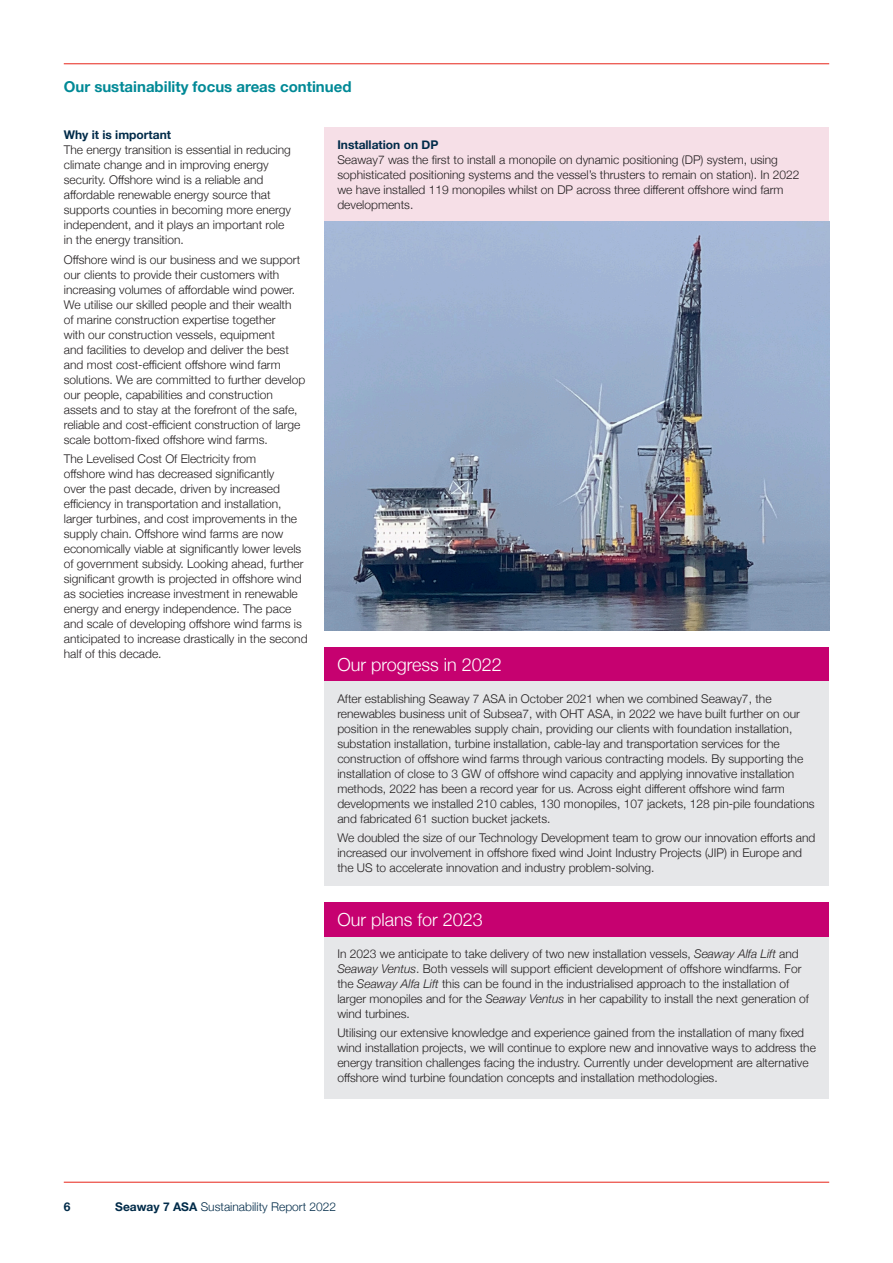
<style>
.page{position:relative;width:893px;height:1263px;background:#fff}
.page>*{position:absolute;margin:0;border:0;box-sizing:border-box;transform-origin:0 0}
.Heading_2_Risks{font:300 18px "Helvetica Neue";color:#fff}
.Running-Header{font:700 15px "Helvetica Neue";color:#008996}
.Bodytext{font:300 12px/15px "Helvetica Neue";color:#231f20}
.t1{font:300 12px "Helvetica Neue";color:#002b49}
.Heading_1{font:700 12px "Helvetica Neue";color:#002b49}
.s1{font-style:italic}
.s2{font-weight:700}
</style>
<div class="page">
<div style="left:325px;top:903px;width:504px;height:34px;background:#c60170"></div>
<div style="left:325px;top:937px;width:504px;height:161px;background:#e6e7e9"></div>
<div style="left:325px;top:128px;width:504px;height:94px;background:#f6dfe7"></div>
<img style="left:325px;top:222px;width:504px;height:409px">
<div style="left:325px;top:648px;width:504px;height:34px;background:#c60170"></div>
<div style="left:325px;top:682px;width:504px;height:204px;background:#e6e7e9"></div>
<hr style="left:64px;top:63px;width:765px;height:1px;background:#e72419">
<hr style="left:64px;top:1182px;width:765px;height:1px;background:#e72419">
<p class="Running-Header" style="left:64px;top:74px;width:289px">Our sustainability focus areas continued</p>
<p class="Heading_1" style="left:64px;top:126px;width:109px">Why it is important</p>
<p class="Bodytext" style="left:64px;top:142px;width:229px">The energy transition is essential in reducing climate change and in improving energy security. Offshore wind is a reliable and affordable renewable energy source that supports counties in becoming more energy independent, and it plays an important role in the energy transition.</p>
<p class="Bodytext" style="left:64px;top:251px;width:243px">Offshore wind is our business and we support our clients to provide their customers with increasing volumes of affordable wind power.<br>We utilise our skilled people and their wealth<br>of marine construction expertise together<br>with our construction vessels, equipment<br>and facilities to develop and deliver the best and most cost-efficient offshore wind farm solutions. We are committed to further develop our people, capabilities and construction assets and to stay at the forefront of the safe, reliable and cost-efficient construction of large scale bottom-fixed offshore wind farms.</p>
<p class="Bodytext" style="left:64px;top:450px;width:245px">The Levelised Cost Of Electricity from<br>offshore wind has decreased significantly<br>over the past decade, driven by increased efficiency in transportation and installation, larger turbines, and cost improvements in the supply chain. Offshore wind farms are now economically viable at significantly lower levels of government subsidy. Looking ahead, further significant growth is projected in offshore wind as societies increase investment in renewable energy and energy independence. The pace and scale of developing offshore wind farms is anticipated to increase drastically in the second half of this decade.</p>
<p class="Heading_1" style="left:337px;top:135px;width:103px">Installation on DP</p>
<p class="Bodytext" style="left:337px;top:151px;width:464px">Seaway7 was the first to install a monopile on dynamic positioning (DP) system, using sophisticated positioning systems and the vessel’s thrusters to remain on station). In 2022 we have installed 119 monopiles whilst on DP across three different offshore wind farm developments.</p>
<p class="Heading_2_Risks" style="left:337px;top:650px;width:166px">Our progress in 2022</p>
<p class="Bodytext" style="left:337px;top:690px;width:479px">After establishing Seaway 7 ASA in October 2021 when we combined Seaway7, the renewables business unit of Subsea7, with OHT ASA, in 2022 we have built further on our position in the renewables supply chain, providing our clients with foundation installation, substation installation, turbine installation, cable-lay and transportation services for the construction of offshore wind farms through various contracting models. By supporting the installation of close to 3 GW of offshore wind capacity and applying innovative installation methods, 2022 has been a record year for us. Across eight different offshore wind farm developments we installed 210 cables, 130 monopiles, 107 jackets, 128 pin-pile foundations and fabricated 61 suction bucket jackets.</p>
<p class="Bodytext" style="left:337px;top:830px;width:480px">We doubled the size of our Technology Development team to grow our innovation efforts and increased our involvement in offshore fixed wind Joint Industry Projects (JIP) in Europe and the US to accelerate innovation and industry problem-solving.</p>
<p class="Heading_2_Risks" style="left:337px;top:905px;width:147px">Our plans for 2023</p>
<p class="Bodytext" style="left:337px;top:945px;width:473px">In 2023 we anticipate to take delivery of two new installation vessels, <span class="s1">Seaway Alfa Lift</span> and <span class="s1">Seaway Ventus</span>. Both vessels will support efficient development of offshore windfarms. For the <span class="s1">Seaway Alfa Lift</span> this can be found in the industrialised approach to the installation of larger monopiles and for the <span class="s1">Seaway Ventus</span> in her capability to install the next generation of wind turbines.</p>
<p class="Bodytext" style="left:337px;top:1025px;width:480px">Utilising our extensive knowledge and experience gained from the installation of many fixed wind installation projects, we will continue to explore new and innovative ways to address the energy transition challenges facing the industry. Currently under development are alternative offshore wind turbine foundation concepts and installation methodologies.</p>
<p class="Heading_1" style="left:64px;top:1197px;width:8px">6</p>
<p class="t1" style="left:115px;top:1197px;width:222px"><span class="s2">Seaway 7 ASA</span> Sustainability Report 2022</p>
</div>
